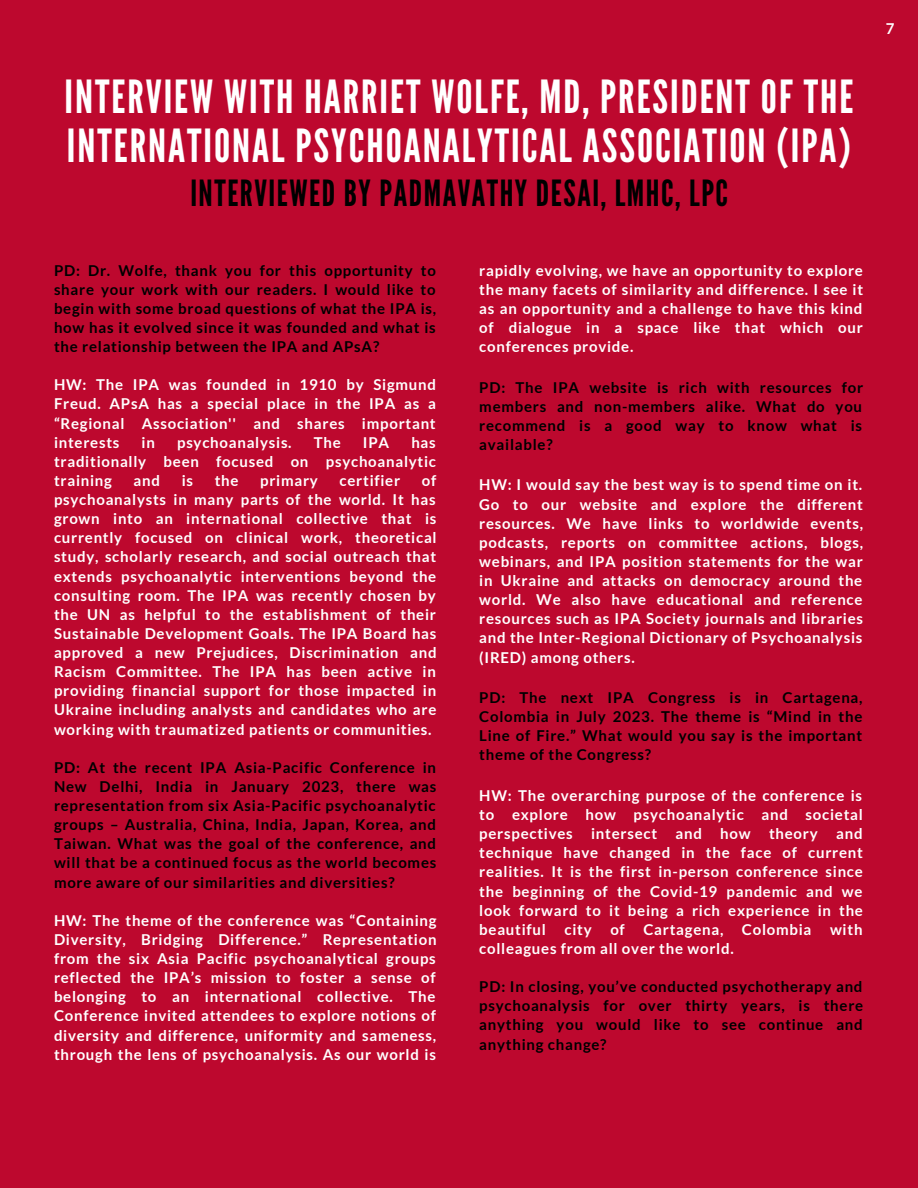
<style>
.page{position:relative;width:918px;height:1188px;background:#bd082e}
.page>*{position:absolute;margin:0;border:0;box-sizing:border-box;transform-origin:0 0}
.t1{font:45.6px/49.2px "League Gothic";letter-spacing:.045em;color:#fff}
.t2{font:36px "League Gothic";letter-spacing:.045em;color:#000}
.t3{font:700 15px/19.2px "Lato";letter-spacing:.05em;color:#fff;text-align:justify}
.t4{font:700 15px/19.2px "Lato";letter-spacing:.05em;color:#000;text-align:justify}
</style>
<div class="page">
<p class="t1" style="left:65px;top:73px;width:790px">INTERVIEW WITH HARRIET WOLFE, MD, PRESIDENT OF THE<br>INTERNATIONAL PSYCHOANALYTICAL ASSOCIATION (IPA)</p>
<p class="t2" style="left:190px;top:173px;width:539px">INTERVIEWED BY PADMAVATHY DESAI, LMHC, LPC</p>
<p class="t4" style="left:54px;top:260px;width:384px">PD: Dr. Wolfe, thank you for this opportunity to share your work with our readers. I would like to begin with some broad questions of what the IPA is, how has it evolved since it was founded and what is the relationship between the IPA and APsA?</p>
<p class="t3" style="left:54px;top:375px;width:384px">HW: The IPA was founded in 1910 by Sigmund Freud. APsA has a special place in the IPA as a “Regional Association'' and shares important interests</p>
<p class="t3" style="left:54px;top:432px;width:384px;text-indent:357px">has traditionally been focused on psychoanalytic training</p>
<p class="t3" style="left:142px;top:432px;width:15px">in</p>
<p class="t3" style="left:177px;top:432px;width:116px">psychoanalysis.</p>
<p class="t3" style="left:314px;top:432px;width:28px">The</p>
<p class="t3" style="left:363px;top:432px;width:28px">IPA</p>
<p class="t3" style="left:134px;top:471px;width:28px">and</p>
<p class="t3" style="left:182px;top:471px;width:13px">is</p>
<p class="t3" style="left:215px;top:471px;width:25px">the</p>
<p class="t3" style="left:260px;top:471px;width:59px">primary</p>
<p class="t3" style="left:340px;top:471px;width:62px">certifier</p>
<p class="t3" style="left:54px;top:471px;width:384px;text-indent:368px">of psychoanalysts in many parts of the world. It has grown into an international collective that is currently focused on clinical work, theoretical study, scholarly research, and social outreach that extends psychoanalytic interventions beyond the consulting room. The IPA was recently chosen by the UN as helpful to the establishment of their Sustainable Development Goals. The IPA Board has approved a new Prejudices, Discrimination and Racism Committee. The IPA has been active in providing financial support for those impacted in Ukraine including analysts and candidates who are working with traumatized patients or communities.</p>
<p class="t4" style="left:54px;top:757px;width:384px">PD: At the recent IPA Asia-Pacific Conference in New Delhi, India in January 2023, there was representation from six Asia-Pacific psychoanalytic groups – Australia, China, India, Japan, Korea, and Taiwan. What was the goal of the conference, and will that be a continued focus as the world becomes more aware of our similarities and diversities?</p>
<p class="t3" style="left:54px;top:910px;width:384px">HW: The theme of the conference was “Containing Diversity, Bridging Difference.” Representation from the six Asia Pacific psychoanalytical groups reflected the IPA’s mission to foster a sense of belonging to an international collective. The Conference invited attendees to explore notions of diversity and difference, uniformity and sameness, through the lens of psychoanalysis. As our world is</p>
<p class="t3" style="left:479px;top:260px;width:385px">rapidly evolving, we have an opportunity to explore the many facets of similarity and difference. I see it as an opportunity and a challenge to have this kind of dialogue in a space like that which our conferences provide.</p>
<p class="t4" style="left:479px;top:377px;width:385px">PD: The IPA website is rich with resources for members and non-members alike. What do you recommend is a good way to know what is available?</p>
<p class="t3" style="left:479px;top:475px;width:385px">HW: I would say the best way is to spend time on it.<br>Go to our website and explore the different resources. We have links to worldwide events, podcasts, reports on committee actions, blogs, webinars, and IPA position statements for the war in Ukraine and attacks on democracy around the world. We also have educational and reference resources such as IPA Society journals and libraries and the Inter-Regional Dictionary of Psychoanalysis (IRED) among others.</p>
<p class="t4" style="left:479px;top:688px;width:385px">PD: The next IPA Congress is in Cartagena, Colombia in July 2023. The theme is “Mind in the Line of Fire.” What would you say is the important theme of the Congress?</p>
<p class="t3" style="left:479px;top:786px;width:385px">HW: The overarching purpose of the conference is to explore how psychoanalytic and societal perspectives intersect and how theory and technique have changed in the face of current realities. It is the first in-person conference since the beginning of the Covid-19 pandemic and we look forward to it being a rich experience in the beautiful city of Cartagena, Colombia with colleagues from all over the world.</p>
<p class="t4" style="left:479px;top:977px;width:385px">PD: In closing, you’ve conducted psychotherapy and psychoanalysis for over thirty years, is there anything you would like to see continue and anything change?</p>
<p class="t3" style="left:886px;top:19px;width:10px">7</p>
</div>
